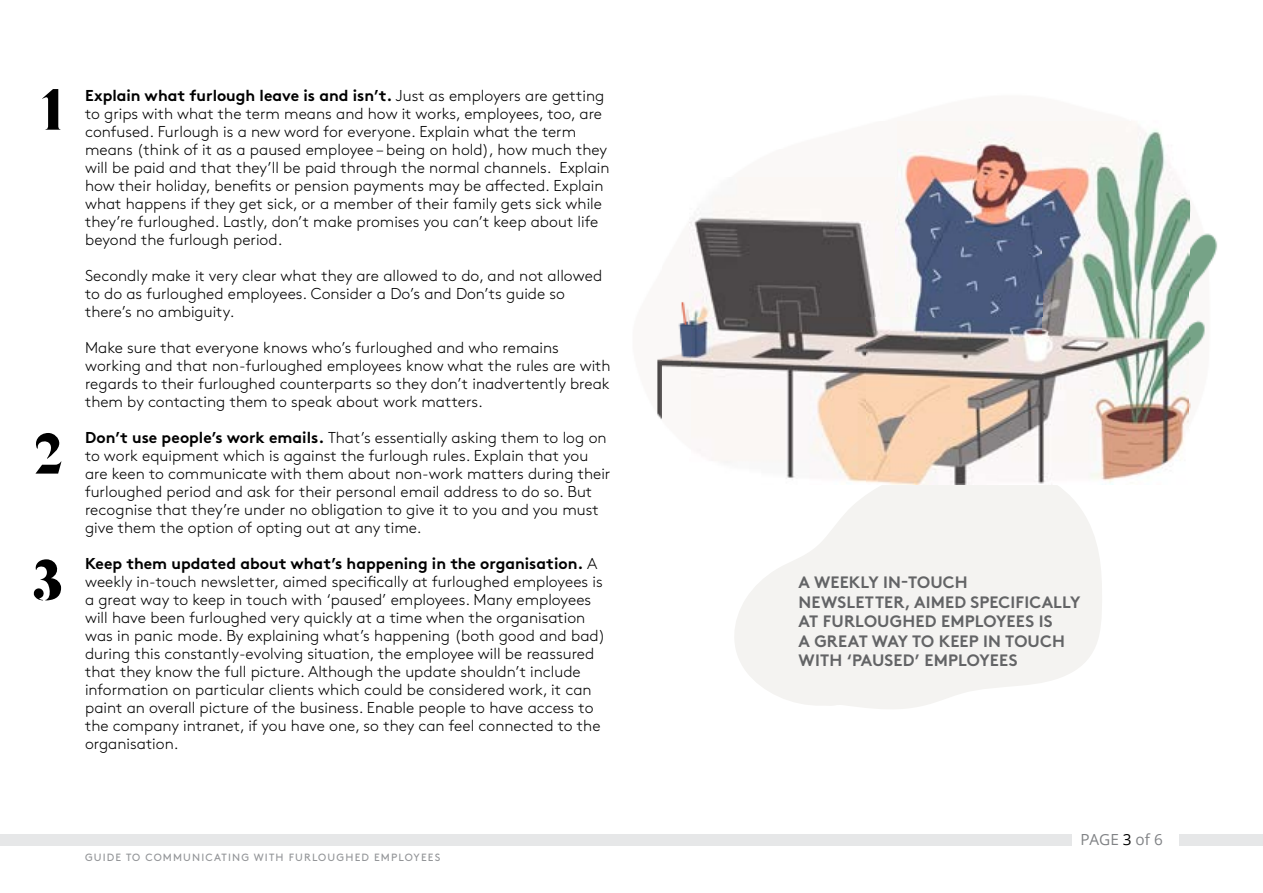
<style>
.page{position:relative;width:1263px;height:893px;background:#fff}
.page>*{position:absolute;margin:0;border:0;box-sizing:border-box;transform-origin:0 0}
.t1{font:900 57px "Butler Stencil";color:#000}
.t2{font:700 16.5px/19.5px "Brown Std";letter-spacing:.01em;color:#636466}
.t3{font:300 15.75px/18px "Brown Std";color:#000}
.t4{font:15.3px "Open Sans";color:#808285}
.t5{font:10.5px "Brown Std";letter-spacing:.11em;color:#939598}
.s1{font-weight:700}
.s2{color:#000}
</style>
<div class="page">
<div style="left:0;top:834px;width:1263px;height:12px;background:#e6e7e8"></div>
<div style="left:1073px;top:828px;width:106px;height:25px;background:#fff"></div>
<svg style="left:734px;top:484px;width:368px;height:225px;fill:#f4f3f1"></svg>
<img style="left:690px;top:317px;width:352px;height:167px">
<img style="left:1042px;top:121px;width:147px;height:363px">
<img style="left:661px;top:222px;width:29px;height:198px">
<img style="left:657px;top:358px;width:4px;height:61px">
<img style="left:1189px;top:199px;width:29px;height:211px">
<img style="left:690px;top:177px;width:205px;height:140px">
<img style="left:895px;top:121px;width:148px;height:196px">
<img style="left:895px;top:148px;width:1px;height:28px">
<img style="left:895px;top:121px;width:1px;height:27px">
<h1 class="t1" style="left:40px;top:74px;width:26px">1</h1>
<h1 class="t1" style="left:34px;top:418px;width:32px">2</h1>
<h1 class="t1" style="left:32px;top:544px;width:33px">3</h1>
<p class="t3" style="left:85px;top:87px;width:526px"><span class="s1">Explain what furlough leave is and isn’t.</span> Just as employers are getting to grips with what the term means and how it works, employees, too, are confused. Furlough is a new word for everyone. Explain what the term means (think of it as a paused employee – being on hold), how much they will be paid and that they’ll be paid through the normal channels. Explain how their holiday, benefits or pension payments may be affected. Explain what happens if they get sick, or a member of their family gets sick while they’re furloughed. Lastly, don’t make promises you can’t keep about life beyond the furlough period.</p>
<p class="t3" style="left:85px;top:267px;width:519px">Secondly make it very clear what they are allowed to do, and not allowed to do as furloughed employees. Consider a Do’s and Don’ts guide so there’s no ambiguity.</p>
<p class="t3" style="left:85px;top:339px;width:527px">Make sure that everyone knows who’s furloughed and who remains working and that non-furloughed employees know what the rules are with regards to their furloughed counterparts so they don’t inadvertently break them by contacting them to speak about work matters.</p>
<p class="t3" style="left:85px;top:429px;width:527px"><span class="s1">Don’t use people’s work emails.</span> That’s essentially asking them to log on to work equipment which is against the furlough rules. Explain that you are keen to communicate with them about non-work matters during their furloughed period and ask for their personal email address to do so. But recognise that they’re under no obligation to give it to you and you must give them the option of opting out at any time.</p>
<p class="t3" style="left:85px;top:555px;width:522px"><span class="s1">Keep them updated about what’s happening in the organisation.</span> A weekly in-touch newsletter, aimed specifically at furloughed employees is a great way to keep in touch with ‘paused’ employees. Many employees will have been furloughed very quickly at a time when the organisation was in panic mode. By explaining what’s happening (both good and bad) during this constantly-evolving situation, the employee will be reassured that they know the full picture. Although the update shouldn’t include information on particular clients which could be considered work, it can paint an overall picture of the business. Enable people to have access to the company intranet, if you have one, so they can feel connected to the organisation.</p>
<p class="t5" style="left:85px;top:852px;width:357px">GUIDE TO COMMUNICATING WITH FURLOUGHED EMPLOYEES</p>
<p class="t2" style="left:798px;top:573px;width:283px">A WEEKLY IN-TOUCH<br>NEWSLETTER, AIMED SPECIFICALLY<br>AT FURLOUGHED EMPLOYEES IS<br>A GREAT WAY TO KEEP IN TOUCH<br>WITH ‘PAUSED’ EMPLOYEES</p>
<p class="t4" style="left:1080px;top:829px;width:84px">PAGE <span class="s2">3</span> of 6</p>
</div>
